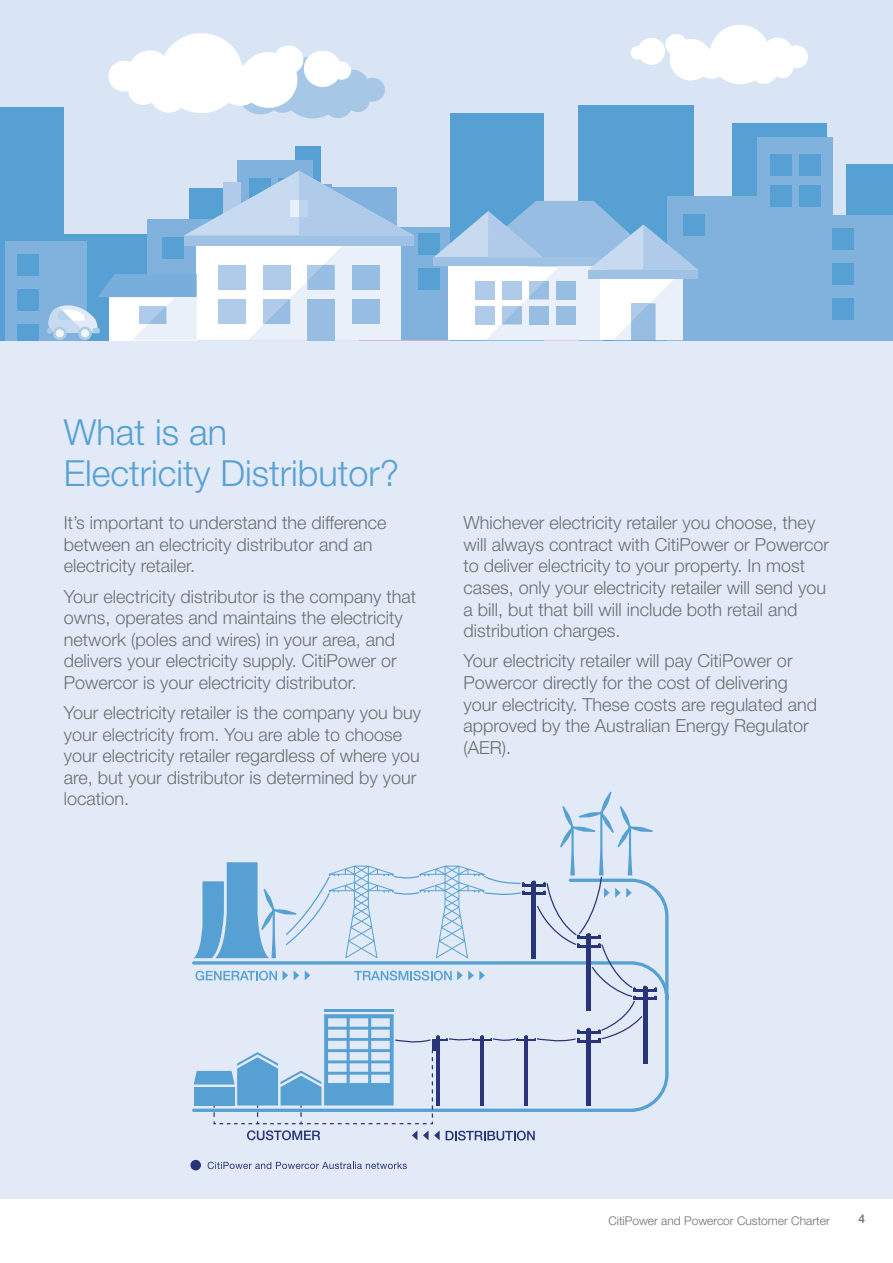
<style>
.page{position:relative;width:893px;height:1263px;background:#fff}
.page>*{position:absolute;margin:0;border:0;box-sizing:border-box;transform-origin:0 0}
.t1{font:300 36px/41.2px "Helvetica Neue";color:#56a0d3}
.t2{font:300 18px/21.6px "Helvetica Neue";color:#6d6e71}
.t3{font:300 12px "Helvetica Neue";color:#6d6e71}
.t4{font:500 12px "Helvetica Neue";color:#6d6e71}
</style>
<div class="page">
<div style="left:0;top:213px;width:893px;height:986px;background:#e1eaf6"></div>
<div style="left:0;top:0;width:893px;height:340px;background:#d9e5f4"></div>
<div style="left:0;top:107px;width:64px;height:233px;background:#56a0d3"></div>
<div style="left:55px;top:234px;width:134px;height:106px;background:#56a0d3"></div>
<div style="left:295px;top:146px;width:25px;height:58px;background:#56a0d3"></div>
<div style="left:450px;top:113px;width:94px;height:227px;background:#56a0d3"></div>
<div style="left:578px;top:105px;width:116px;height:235px;background:#56a0d3"></div>
<div style="left:732px;top:123px;width:94px;height:217px;background:#56a0d3"></div>
<div style="left:147px;top:219px;width:116px;height:121px;background:#80b2dd"></div>
<div style="left:237px;top:161px;width:75px;height:179px;background:#80b2dd"></div>
<div style="left:334px;top:228px;width:116px;height:112px;background:#80b2dd"></div>
<div style="left:5px;top:241px;width:82px;height:99px;background:#80b2dd"></div>
<div style="left:418px;top:233px;width:22px;height:22px;background:#56a0d3"></div>
<div style="left:418px;top:268px;width:22px;height:22px;background:#56a0d3"></div>
<div style="left:162px;top:237px;width:22px;height:22px;background:#56a0d3"></div>
<div style="left:17px;top:254px;width:22px;height:22px;background:#56a0d3"></div>
<div style="left:17px;top:289px;width:22px;height:22px;background:#56a0d3"></div>
<div style="left:17px;top:324px;width:22px;height:16px;background:#56a0d3"></div>
<div style="left:668px;top:196px;width:115px;height:144px;background:#80b2dd"></div>
<div style="left:758px;top:137px;width:75px;height:203px;background:#80b2dd"></div>
<div style="left:770px;top:154px;width:22px;height:22px;background:#56a0d3"></div>
<div style="left:799px;top:154px;width:22px;height:22px;background:#56a0d3"></div>
<div style="left:770px;top:185px;width:22px;height:22px;background:#56a0d3"></div>
<div style="left:799px;top:185px;width:22px;height:22px;background:#56a0d3"></div>
<div style="left:682px;top:214px;width:22px;height:22px;background:#56a0d3"></div>
<div style="left:846px;top:164px;width:47px;height:72px;background:#56a0d3"></div>
<div style="left:820px;top:215px;width:73px;height:125px;background:#80b2dd"></div>
<div style="left:832px;top:228px;width:22px;height:22px;background:#56a0d3"></div>
<div style="left:832px;top:263px;width:22px;height:22px;background:#56a0d3"></div>
<div style="left:832px;top:298px;width:22px;height:22px;background:#56a0d3"></div>
<svg style="left:630px;top:25px;width:178px;height:59px"></svg>
<svg style="left:108px;top:33px;width:277px;height:86px"></svg>
<div style="left:184px;top:235px;width:230px;height:11px;background:#9fc2e4"></div>
<div style="left:197px;top:246px;width:204px;height:94px;background:#fff"></div>
<div style="left:219px;top:265px;width:27px;height:25px;background:#afcbe9"></div>
<div style="left:219px;top:299px;width:27px;height:25px;background:#afcbe9"></div>
<svg style="left:185px;top:171px;width:229px;height:64px"></svg>
<div style="left:290px;top:201px;width:18px;height:16px;background:#eaf0f9"></div>
<div style="left:299px;top:201px;width:9px;height:16px;background:#c0d5ed"></div>
<svg style="left:249px;top:246px;width:152px;height:94px"></svg>
<div style="left:352px;top:265px;width:27px;height:25px;background:#97bee2"></div>
<div style="left:352px;top:299px;width:27px;height:25px;background:#97bee2"></div>
<div style="left:308px;top:299px;width:27px;height:41px;background:#97bee2"></div>
<svg style="left:433px;top:201px;width:265px;height:139px"></svg>
<div style="left:588px;top:270px;width:110px;height:9px;background:#9fc2e4"></div>
<svg style="left:47px;top:274px;width:150px;height:66px"></svg>
<svg style="left:192px;top:889px;width:477px;height:223px"></svg>
<svg style="left:194px;top:792px;width:463px;height:348px"></svg>
<svg style="left:208px;top:1162px;width:199px;height:7px"></svg>
<div style="left:190px;top:1160px;width:11px;height:10px;background:#2a3479;border-radius:50%"></div>
<h1 class="t1" style="left:64px;top:410px;width:337px">What is an<br>Electricity Distributor?</h1>
<p class="t2" style="left:64px;top:511px;width:324px">It’s important to understand the difference between an electricity distributor and an electricity retailer.</p>
<p class="t2" style="left:64px;top:584px;width:354px">Your electricity distributor is the company that owns, operates and maintains the electricity network (poles and wires) in your area, and delivers your electricity supply. CitiPower or Powercor is your electricity distributor.</p>
<p class="t2" style="left:64px;top:701px;width:359px">Your electricity retailer is the company you buy your electricity from. You are able to choose your electricity retailer regardless of where you are, but your distributor is determined by your location.</p>
<p class="t2" style="left:463px;top:511px;width:367px">Whichever electricity retailer you choose, they will always contract with CitiPower or Powercor to deliver electricity to your property. In most cases, only your electricity retailer will send you a bill, but that bill will include both retail and distribution charges.</p>
<p class="t2" style="left:463px;top:649px;width:355px">Your electricity retailer will pay CitiPower or Powercor directly for the cost of delivering your electricity. These costs are regulated and approved by the Australian Energy Regulator (AER).</p>
<p class="t3" style="left:608px;top:1211px;width:223px">CitiPower and Powercor Customer Charter</p>
<p class="t4" style="left:858px;top:1212px;width:8px">4</p>
</div>
